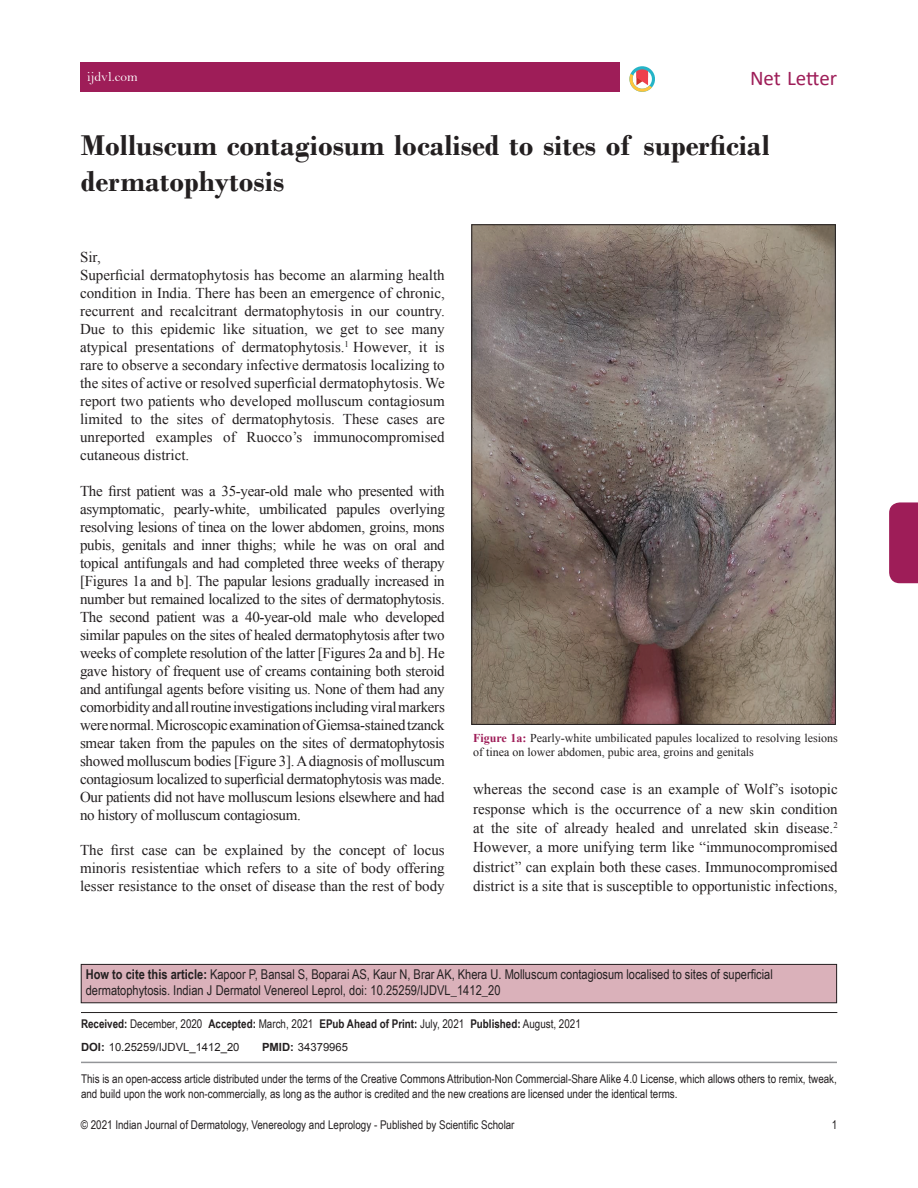
<style>
.page{position:relative;width:918px;height:1188px;background:#fff}
.page>*{position:absolute;margin:0;border:0;box-sizing:border-box;transform-origin:0 0}
.AT{font:700 30px/36px "Bodoni";color:#231f20}
.AH{font:21px "Calibri";color:#9e1d58}
.TX{font:15px/18px "Times New Roman";color:#231f20;text-align:justify}
.TX_No_After_Sapce{font:15px "Times New Roman";color:#231f20}
.HTC{font:13.5px/16.5px "Arial Narrow";color:#231f20}
.WEB_LINK{font:13.5px "Bell";color:#fff}
.CR{font:12px/15px "Arial Narrow";color:#231f20}
.FGC{font:12px/14.4px "Times New Roman";color:#231f20}
.L_HIS{font:700 12px "Arial Narrow";color:#231f20}
.RF_Verso{font:12px "Arial Narrow";color:#231f20}
.Folio_Recto{font:12px "Arial Narrow";color:#231f20}
.DOI{font:11.25px "Arial";color:#231f20}
.s1{font-weight:700;color:#9e1d58}
.s2{font-weight:700}
.s3{font-weight:400}
</style>
<div class="page">
<div style="left:889px;top:502px;width:29px;height:81px;background:#9e1d58"></div>
<div style="left:81px;top:62px;width:539px;height:30px;background:#9e1d58"></div>
<svg style="left:629px;top:66px;width:26px;height:26px"></svg>
<img style="left:474px;top:227px;width:360px;height:496px">
<div style="left:81px;top:964px;width:756px;height:39px;background:#dab1ba"></div>
<div style="left:81px;top:964px;width:756px;height:39px;border:1px solid #231f20"></div>
<hr style="left:81px;top:1062px;width:756px;height:1px;background:#939598">
<hr style="left:81px;top:1012px;width:756px;height:1px;background:#231f20">
<p class="WEB_LINK" style="left:87px;top:69px;width:52px">ijdvl.com</p>
<p class="AH" style="left:750px;top:63px;width:89px">Net Letter</p>
<p class="AT" style="left:81px;top:127px;width:690px">Molluscum contagiosum localised to sites of superficial dermatophytosis</p>
<p class="TX_No_After_Sapce" style="left:80px;top:247px;width:22px">Sir,</p>
<p class="TX" style="left:80px;top:266px;width:366px">Superficial dermatophytosis has become an alarming health condition in India. There has been an emergence of chronic, recurrent and recalcitrant dermatophytosis in our country.<br>Due to this epidemic like situation, we get to see many atypical presentations of dermatophytosis.<sup>1</sup> However, it is rare to observe a secondary infective dermatosis localizing to the sites of active or resolved superficial dermatophytosis. We report two patients who developed molluscum contagiosum limited to the sites of dermatophytosis. These cases are unreported examples of Ruocco’s immunocompromised cutaneous district.</p>
<p class="TX" style="left:80px;top:481px;width:366px">The first patient was a 35-year-old male who presented with asymptomatic, pearly-white, umbilicated papules overlying resolving lesions of tinea on the lower abdomen, groins, mons pubis, genitals and inner thighs; while he was on oral and topical antifungals and had completed three weeks of therapy [Figures 1a and b]. The papular lesions gradually increased in number but remained localized to the sites of dermatophytosis.<br>The second patient was a 40-year-old male who developed similar papules on the sites of healed dermatophytosis after two weeks of complete resolution of the latter [Figures 2a and b]. He gave history of frequent use of creams containing both steroid and antifungal agents before visiting us. None of them had any comorbidity and all routine investigations including viral markers were normal. Microscopic examination of Giemsa-stained tzanck smear taken from the papules on the sites of dermatophytosis showed molluscum bodies [Figure 3]. A diagnosis of molluscum contagiosum localized to superficial dermatophytosis was made.<br>Our patients did not have molluscum lesions elsewhere and had no history of molluscum contagiosum.</p>
<p class="TX" style="left:80px;top:841px;width:366px">The first case can be explained by the concept of locus minoris resistentiae which refers to a site of body offering lesser resistance to the onset of disease than the rest of body</p>
<p class="FGC" style="left:473px;top:730px;width:366px"><span class="s1">Figure 1a:</span> Pearly-white umbilicated papules localized to resolving lesions of tinea on lower abdomen, pubic area, groins and genitals</p>
<p class="TX" style="left:473px;top:779px;width:366px;line-height:19.4px">whereas the second case is an example of Wolf’s isotopic response which is the occurrence of a new skin condition at the site of already healed and unrelated skin disease.<sup>2<br></sup>However, a more unifying term like “immunocompromised district” can explain both these cases. Immunocompromised district is a site that is susceptible to opportunistic infections,</p>
<p class="HTC" style="left:86px;top:965px;width:689px"><span class="s2">How to cite this article:</span> Kapoor P, Bansal S, Boparai AS, Kaur N, Brar AK, Khera U. Molluscum contagiosum localised to sites of superficial dermatophytosis. Indian J Dermatol Venereol Leprol, doi: 10.25259/IJDVL_1412_20</p>
<p class="L_HIS" style="left:81px;top:1015px;width:501px">Received: <span class="s3">December, 2020</span> Accepted: <span class="s3">March, 2021</span> EPub Ahead of Print: <span class="s3">July, 2021</span> Published: <span class="s3">August, 2021</span></p>
<p class="DOI" style="left:81px;top:1040px;width:160px"><span class="s2">DOI:</span> 10.25259/IJDVL_1412_20</p>
<p class="DOI" style="left:262px;top:1040px;width:87px"><span class="s2">PMID:</span> 34379965</p>
<p class="CR" style="left:81px;top:1070px;width:757px">This is an open-access article distributed under the terms of the Creative Commons Attribution-Non Commercial-Share Alike 4.0 License, which allows others to remix, tweak, and build upon the work non-commercially, as long as the author is credited and the new creations are licensed under the identical terms.</p>
<p class="RF_Verso" style="left:81px;top:1116px;width:435px">© 2021 Indian Journal of Dermatology, Venereology and Leprology - Published by Scientific Scholar</p>
<p class="Folio_Recto" style="left:832px;top:1116px;width:7px">1</p>
</div>
